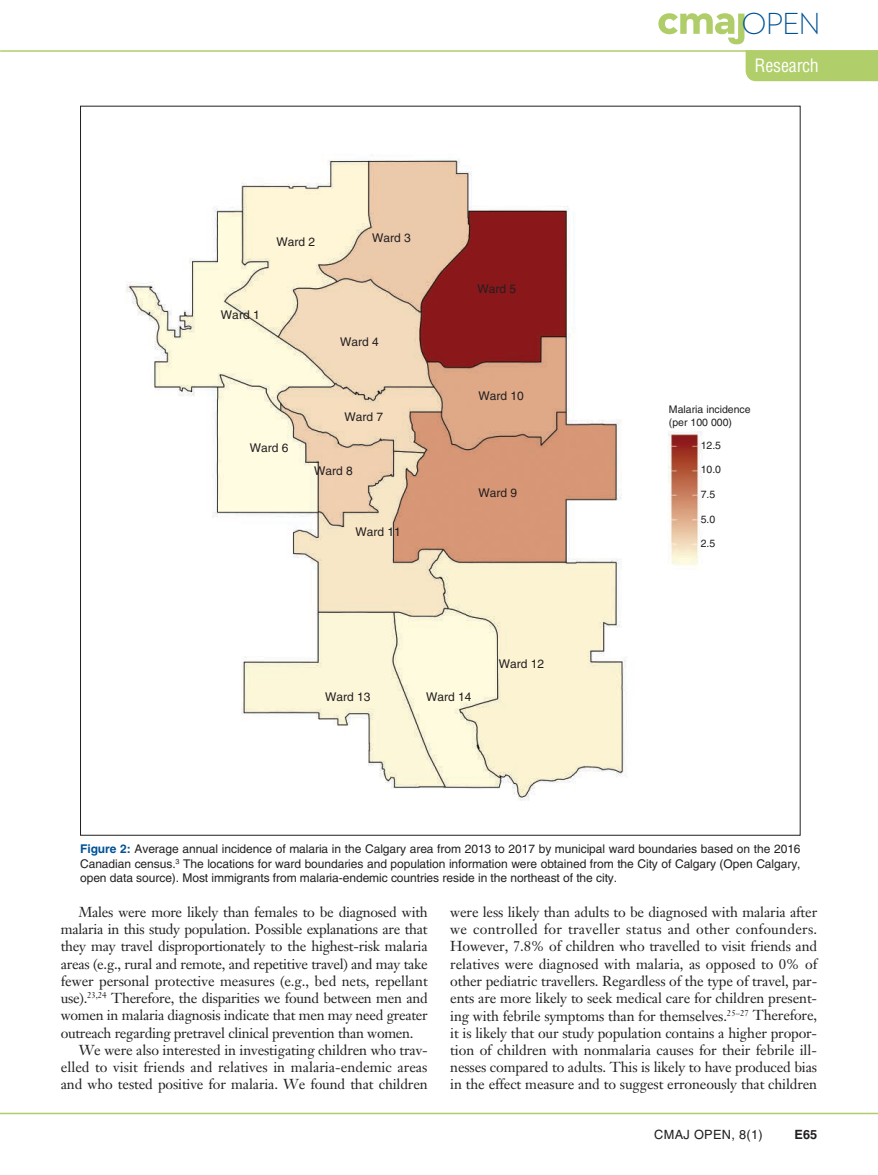
<style>
.page{position:relative;width:878px;height:1175px;background:#fff}
.page>*{position:absolute;margin:0;border:0;box-sizing:border-box;transform-origin:0 0}
.t1{font:300 31.05px "Neutraface 2 Text";color:#005295}
.t2{font:condensed 18px "Helvetica LT Std";letter-spacing:-.01em;color:#fff}
.t3{font:14.25px/17.2px "Janson Text LT Std";letter-spacing:-.02em;color:#231f20;text-align:justify}
.t4{font:14.25px "Janson Text LT Std";color:#231f20}
.t5{font:12.75px "Helvetica LT Std";letter-spacing:.025em;color:#231f20}
.t6{font:700 12.75px "Helvetica LT Std";color:#231f20}
.t7{font:12px/14.2px "Helvetica LT Std";color:#231f20;text-align:justify}
.t8{font:10.5px/12.6px "Helvetica LT Std";color:#231f20}
.s1{font-weight:700;color:#005295}
</style>
<div class="page">
<hr style="left:0;top:1112px;width:878px;height:2px;background:#afce69">
<svg style="left:658px;top:13px;width:86px;height:31px"></svg>
<hr style="left:0;top:50px;width:878px;height:2px;background:#afce69">
<div style="left:745px;top:50px;width:133px;height:31px;background:#b0ce69"></div>
<img style="left:126px;top:155px;width:577px;height:646px">
<h1 class="t1" style="left:741px;top:4px;width:81px">OPEN</h1>
<p class="t7" style="left:276px;top:235px;width:40px">Ward 2</p>
<p class="t7" style="left:372px;top:231px;width:40px">Ward 3</p>
<p class="t7" style="left:221px;top:307px;width:40px">Ward 1</p>
<p class="t7" style="left:340px;top:334px;width:40px">Ward 4</p>
<p class="t7" style="left:344px;top:410px;width:40px">Ward 7</p>
<p class="t7" style="left:250px;top:441px;width:40px">Ward 6</p>
<p class="t7" style="left:314px;top:463px;width:40px">Ward 8</p>
<p class="t7" style="left:355px;top:524px;width:47px">Ward 11</p>
<p class="t7" style="left:477px;top:282px;width:40px">Ward 5</p>
<p class="t7" style="left:478px;top:388px;width:47px">Ward 10</p>
<p class="t7" style="left:478px;top:485px;width:40px">Ward 9</p>
<p class="t7" style="left:499px;top:656px;width:47px">Ward 12</p>
<p class="t7" style="left:325px;top:689px;width:47px">Ward 13</p>
<p class="t7" style="left:426px;top:689px;width:47px">Ward 14</p>
<p class="t2" style="left:754px;top:54px;width:66px">Research</p>
<p class="t8" style="left:669px;top:403px;width:83px">Malaria incidence (per 100 000)</p>
<p class="t8" style="left:700px;top:439px;width:22px">12.5</p>
<p class="t8" style="left:700px;top:463px;width:22px">10.0</p>
<p class="t8" style="left:700px;top:488px;width:16px">7.5</p>
<p class="t8" style="left:700px;top:512px;width:16px">5.0</p>
<p class="t8" style="left:700px;top:537px;width:16px">2.5</p>
<p class="t7" style="left:80px;top:842px;width:722px"><span class="s1">Figure 2:</span> Average annual incidence of malaria in the Calgary area from 2013 to 2017 by municipal ward boundaries based on the 2016<br>Canadian census.<sup>3</sup> The locations for ward boundaries and population information were obtained from the City of Calgary (Open Calgary, open data source). Most immigrants from malaria-endemic countries reside in the northeast of the city.</p>
<p class="t3" style="left:79px;top:903px;width:350px">Males were more likely than females to be diagnosed with</p>
<p class="t3" style="left:61px;top:920px;width:368px">malaria in this study population. Possible explanations are that</p>
<p class="t3" style="left:61px;top:937px;width:368px">they may travel disproportionately to the highest-risk malaria</p>
<p class="t3" style="left:61px;top:955px;width:368px">areas (e.g., rural and remote, and repetitive travel) and may take</p>
<p class="t3" style="left:61px;top:972px;width:368px">fewer personal protective measures (e.g., bed nets, repellant</p>
<p class="t3" style="left:61px;top:989px;width:368px">use).<sup>23,24</sup> Therefore, the disparities we found between men and</p>
<p class="t3" style="left:61px;top:1006px;width:368px">women in malaria diagnosis indicate that men may need greater</p>
<p class="t3" style="left:61px;top:1024px;width:354px">outreach regarding pretravel clinical prevention than women.</p>
<p class="t3" style="left:79px;top:1041px;width:350px">We were also interested in investigating children who trav-</p>
<p class="t4" style="left:61px;top:1058px;width:368px">elled to visit friends and relatives in malaria-endemic areas</p>
<p class="t3" style="left:61px;top:1075px;width:368px">and who tested positive for malaria. We found that children</p>
<p class="t3" style="left:450px;top:903px;width:368px">were less likely than adults to be diagnosed with malaria after we controlled for traveller status and other confounders.<br>However, 7.8% of children who travelled to visit friends and relatives were diagnosed with malaria, as opposed to 0% of other pediatric travellers. Regardless of the type of travel, par&shy;ents are more likely to seek medical care for children present&shy;ing with febrile symptoms than for themselves.<sup>25–27</sup> Therefore, it is likely that our study population contains a higher propor&shy;tion of children with nonmalaria causes for their febrile ill&shy;nesses compared to adults. This is likely to have produced bias in the effect measure and to suggest erroneously that children</p>
<p class="t5" style="left:654px;top:1127px;width:110px">CMAJ OPEN, 8(1)</p>
<p class="t6" style="left:794px;top:1126px;width:24px">E65</p>
</div>
